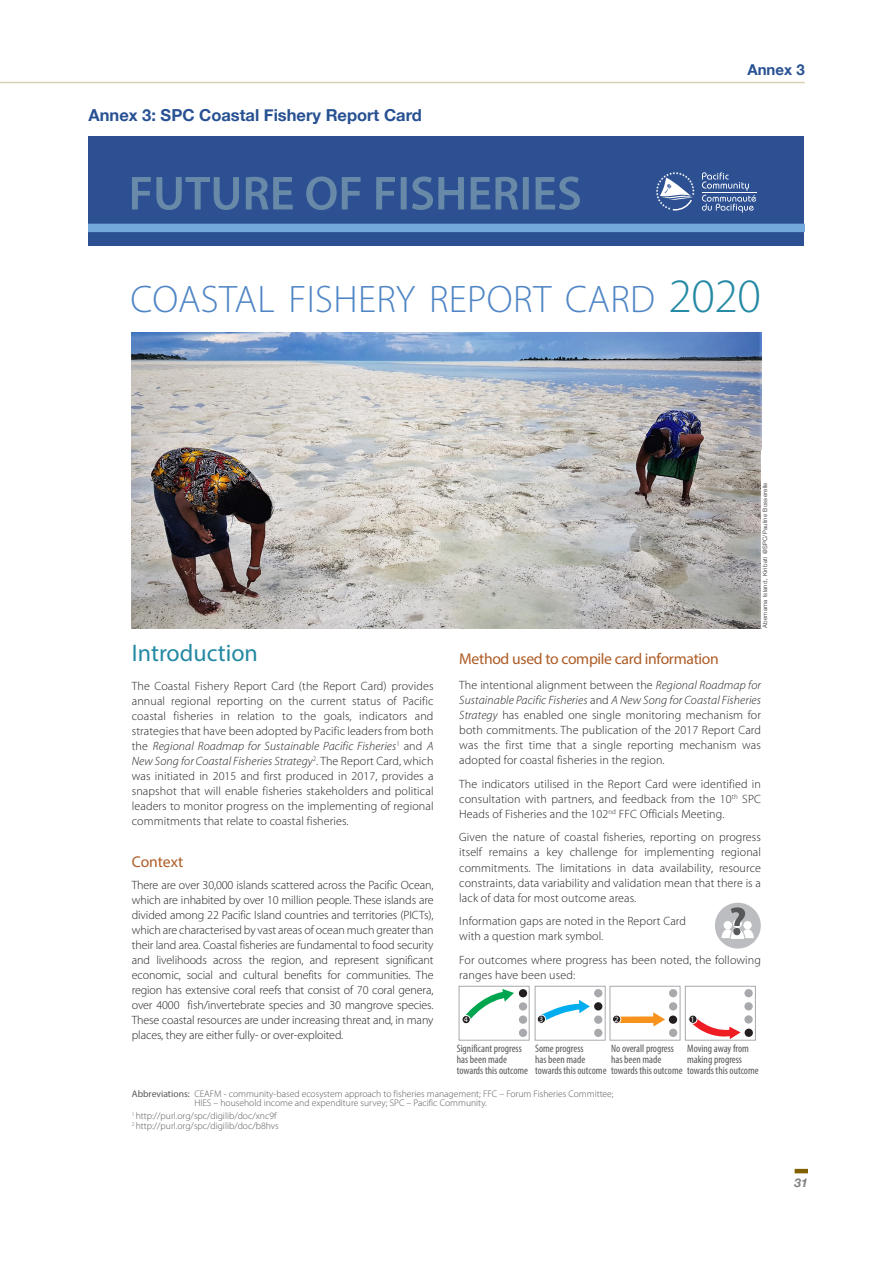
<style>
.page{position:relative;width:893px;height:1263px;background:#fff}
.page>*{position:absolute;margin:0;border:0;box-sizing:border-box;transform-origin:0 0}
.t1{font:300 38.55px "Myriad Pro";letter-spacing:.01em;color:#4f85c5}
.t2{font:24px "Myriad Pro";color:#2489a4}
.No_Spacing{font:700 16.5px "Helvetica Neue";color:#275192}
.t3{font:15.6px "Myriad Pro";letter-spacing:-.02em;color:#ae5b25}
.t4{font:700 15px "Helvetica Neue";color:#275192}
.t5{font:300 12px/15px "Myriad Pro";letter-spacing:.01em;color:#231f20;text-align:justify}
.t6{font:italic 700 12px "Helvetica Neue";color:#808080}
.t7{font:condensed 10.8px/10.8px "Myriad Pro";color:#57585a}
.t8{font:300 9.6px/9.6px "Myriad Pro";color:#57585a}
.t9{font:8.1px "Myriad Pro";color:#fff}
.t10{font:300 7.2px "Myriad Pro";color:#231f20}
.t11{font:300 6px "Helvetica Neue";letter-spacing:.05em;color:#231f20}
.s1{font-size:48.15px;color:#2489a4}
.s2{font-style:italic}
.s3{font-weight:400}
</style>
<div class="page">
<hr style="left:795px;top:1169px;width:13px;height:4px;background:#806000">
<hr style="left:0;top:82px;width:805px;height:1px;background:#d9cfb3">
<div style="left:88px;top:136px;width:716px;height:109px;background:#2c5091"></div>
<svg style="left:702px;top:172px;width:54px;height:41px"></svg>
<hr style="left:702px;top:193px;width:54px;height:1px;background:#fff">
<svg style="left:656px;top:172px;width:39px;height:39px"></svg>
<div style="left:88px;top:224px;width:716px;height:8px;background:#74aadb"></div>
<svg style="left:132px;top:176px;width:448px;height:34px"></svg>
<svg style="left:692px;top:1018px;width:49px;height:20px"></svg>
<svg style="left:620px;top:1012px;width:45px;height:14px"></svg>
<svg style="left:541px;top:1000px;width:49px;height:20px"></svg>
<svg style="left:465px;top:989px;width:49px;height:30px"></svg>
<div style="left:459px;top:986px;width:70px;height:54px;border:1px solid #a8a9ad"></div>
<div style="left:535px;top:986px;width:70px;height:54px;border:1px solid #a8a9ad"></div>
<div style="left:610px;top:986px;width:70px;height:54px;border:1px solid #a8a9ad"></div>
<div style="left:685px;top:986px;width:71px;height:54px;border:1px solid #a8a9ad"></div>
<div style="left:519px;top:989px;width:8px;height:8px;background:#231f20;border-radius:50%"></div>
<div style="left:537px;top:1015px;width:8px;height:8px;background:#231f20;border-radius:50%"></div>
<div style="left:537px;top:1015px;width:9px;height:9px;border:1px solid #fff;border-radius:50%"></div>
<div style="left:519px;top:1002px;width:8px;height:8px;background:#a8a9ad;border-radius:50%"></div>
<div style="left:519px;top:1015px;width:8px;height:9px;background:#a8a9ad;border-radius:50%"></div>
<div style="left:519px;top:1029px;width:8px;height:8px;background:#a8a9ad;border-radius:50%"></div>
<div style="left:594px;top:1002px;width:8px;height:8px;background:#231f20;border-radius:50%"></div>
<div style="left:594px;top:989px;width:8px;height:8px;background:#a8a9ad;border-radius:50%"></div>
<div style="left:594px;top:1015px;width:8px;height:9px;background:#a8a9ad;border-radius:50%"></div>
<div style="left:594px;top:1029px;width:8px;height:8px;background:#a8a9ad;border-radius:50%"></div>
<div style="left:669px;top:1002px;width:8px;height:8px;background:#a8a9ad;border-radius:50%"></div>
<div style="left:669px;top:989px;width:8px;height:8px;background:#a8a9ad;border-radius:50%"></div>
<div style="left:744px;top:1002px;width:9px;height:8px;background:#a8a9ad;border-radius:50%"></div>
<div style="left:744px;top:1015px;width:9px;height:8px;background:#a8a9ad;border-radius:50%"></div>
<div style="left:744px;top:989px;width:9px;height:8px;background:#a8a9ad;border-radius:50%"></div>
<div style="left:745px;top:1028px;width:8px;height:9px;background:#231f20;border-radius:50%"></div>
<div style="left:669px;top:1015px;width:8px;height:9px;background:#231f20;border-radius:50%"></div>
<div style="left:669px;top:1029px;width:8px;height:8px;background:#a8a9ad;border-radius:50%"></div>
<div style="left:612px;top:1015px;width:9px;height:8px;background:#231f20;border-radius:50%"></div>
<div style="left:612px;top:1015px;width:9px;height:9px;border:1px solid #fff;border-radius:50%"></div>
<div style="left:462px;top:1015px;width:8px;height:9px;background:#231f20;border-radius:50%"></div>
<div style="left:462px;top:1015px;width:9px;height:9px;border:1px solid #fff;border-radius:50%"></div>
<div style="left:689px;top:1015px;width:8px;height:8px;background:#231f20;border-radius:50%"></div>
<div style="left:688px;top:1015px;width:9px;height:9px;border:1px solid #fff;border-radius:50%"></div>
<div style="left:715px;top:903px;width:46px;height:45px;background:#bcbdc0;border-radius:50%"></div>
<svg style="left:722px;top:907px;width:32px;height:32px"></svg>
<img style="left:132px;top:332px;width:629px;height:296px">
<p class="No_Spacing" style="left:88px;top:105px;width:335px">Annex 3: SPC Coastal Fishery Report Card</p>
<p class="t4" style="left:747px;top:60px;width:59px">Annex 3</p>
<p class="t1" style="left:131px;top:276px;width:632px">COASTAL FISHERY REPORT CARD <span class="s1">2020</span></p>
<p class="t10" style="left:761px;top:627px;width:148px;rotate:-90deg">Abemama Island, Kiribati - Pauline Bosserelle, ©SPC</p>
<p class="t11" style="left:760px;top:628px;width:147px;rotate:-90deg">Abemama Island, Kiribati @SPC/Pauline Bosserelle</p>
<p class="t2" style="left:132px;top:638px;width:128px">Introduction</p>
<p class="t5" style="left:132px;top:678px;width:303px">The Coastal Fishery Report Card (the Report Card) provides annual regional reporting on the current status of Pacific coastal fisheries in relation to the goals, indicators and strategies that have been adopted by Pacific leaders from both the <span class="s2">Regional Roadmap for Sustainable Pacific Fisheries</span><sup>1</sup> and <span class="s2">A New Song for Coastal Fisheries Strategy</span><sup>2</sup>. The Report Card, which was initiated in 2015 and first produced in 2017, provides a snapshot that will enable fisheries stakeholders and political leaders to monitor progress on the implementing of regional commitments that relate to coastal fisheries.</p>
<p class="t3" style="left:132px;top:852px;width:53px">Context</p>
<p class="t5" style="left:132px;top:877px;width:303px">There are over 30,000 islands scattered across the Pacific Ocean, which are inhabited by over 10 million people. These islands are divided among 22 Pacific Island countries and territories (PICTs), which are characterised by vast areas of ocean much greater than their land area. Coastal fisheries are fundamental to food security and livelihoods across the region, and represent significant economic, social and cultural benefits for communities. The region has extensive coral reefs that consist of 70 coral genera, over 4000 fish/invertebrate species and 30 mangrove species.<br>These coastal resources are under increasing threat and, in many places, they are either fully- or over-exploited.</p>
<p class="t3" style="left:459px;top:649px;width:261px">Method used to compile card information</p>
<p class="t5" style="left:459px;top:677px;width:303px">The intentional alignment between the <span class="s2">Regional Roadmap for Sustainable Pacific Fisheries</span> and <span class="s2">A New Song for Coastal Fisheries Strategy</span> has enabled one single monitoring mechanism for both commitments. The publication of the 2017 Report Card was the first time that a single reporting mechanism was adopted for coastal fisheries in the region.</p>
<p class="t5" style="left:459px;top:776px;width:303px">The indicators utilised in the Report Card were identified in consultation with partners, and feedback from the 10<sup>th</sup> SPC Heads of Fisheries and the 102<sup>nd</sup> FFC Officials Meeting.</p>
<p class="t5" style="left:459px;top:830px;width:303px">Given the nature of coastal fisheries, reporting on progress itself remains a key challenge for implementing regional commitments. The limitations in data availability, resource constraints, data variability and validation mean that there is a lack of data for most outcome areas.</p>
<p class="t5" style="left:459px;top:913px;width:228px">Information gaps are noted in the Report Card with a question mark symbol.</p>
<p class="t5" style="left:459px;top:952px;width:303px">For outcomes where progress has been noted, the following ranges have been used:</p>
<p class="t9" style="left:464px;top:1014px;width:6px">4</p>
<p class="t9" style="left:539px;top:1014px;width:6px">3</p>
<p class="t9" style="left:614px;top:1014px;width:6px">2</p>
<p class="t9" style="left:691px;top:1014px;width:6px">1</p>
<p class="t7" style="left:457px;top:1043px;width:73px">Significant progress has been made towards this outcome</p>
<p class="t7" style="left:535px;top:1043px;width:225px">Some progress<br>has been made<br>towards this outcome towards this outcome towards this outcome</p>
<p class="t7" style="left:611px;top:1043px;width:64px">No overall progress has been made</p>
<p class="t7" style="left:687px;top:1043px;width:63px">Moving away from making progress</p>
<p class="t8" style="left:194px;top:1088px;width:421px;text-indent:-63px"><span class="s3">Abbreviations:</span> CEAFM - community-based ecosystem approach to fisheries management; FFC – Forum Fisheries Committee;<br>HIES – household income and expenditure survey; SPC – Pacific Community.</p>
<p class="t8" style="left:132px;top:1111px;width:148px"><sup>1</sup> http://purl.org/spc/digilib/doc/xnc9f<br><sup>2</sup> http://purl.org/spc/digilib/doc/b8hvs</p>
<p class="t6" style="left:795px;top:1173px;width:15px">31</p>
</div>
